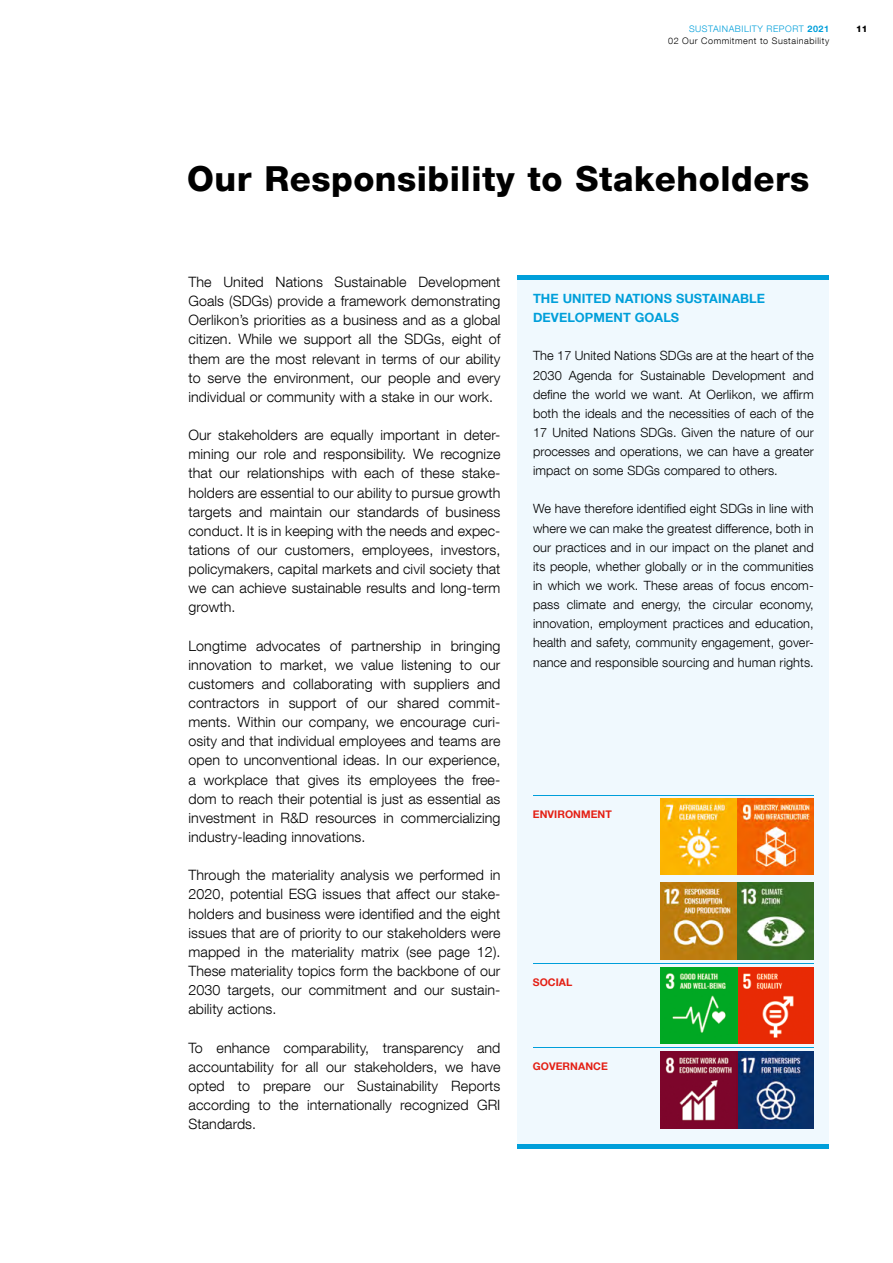
<style>
.page{position:relative;width:893px;height:1263px;background:#fff}
.page>*{position:absolute;margin:0;border:0;box-sizing:border-box;transform-origin:0 0}
._02_Titel-1{font:800 34.5px "Helvetica Neue LT Com";letter-spacing:.015em;color:#000}
._04_Kapitel_GRI_Body{font:300 14.25px/19.2px "Helvetica Neue LT Com";letter-spacing:.005em;color:#000;text-align:justify}
._02_19_body{font:300 12.75px/19.2px "Helvetica Neue LT Com";letter-spacing:.005em;color:#000;text-align:justify}
._02_19_title_blue{font:700 12.75px/19.2px "Helvetica Neue LT Com";letter-spacing:.005em;color:#009fda}
._02_14_subtitles_red{font:700 10.5px "Helvetica Neue LT Com";letter-spacing:.005em;color:#e42015}
.t1{font:300 9px "Helvetica Neue LT Com";letter-spacing:.06em;color:#000}
.t2{font:300 9px "Helvetica Neue LT Com";letter-spacing:.06em;color:#009fda}
.t3{font:800 9px "Helvetica Neue LT Com";color:#000}
.s1{font-weight:700}
</style>
<div class="page">
<div style="left:517px;top:277px;width:312px;height:867px;background:#f0f9fe"></div>
<img style="left:661px;top:798px;width:152px;height:77px">
<img style="left:661px;top:883px;width:152px;height:76px">
<img style="left:661px;top:1052px;width:152px;height:76px">
<img style="left:661px;top:967px;width:152px;height:77px">
<hr style="left:517px;top:276px;width:312px;height:4px;background:#009fda">
<div style="left:517px;top:1144px;width:312px;height:5px;background:#009fda"></div>
<hr style="left:533px;top:795px;width:280px;height:1px;background:#009fda">
<hr style="left:533px;top:963px;width:280px;height:1px;background:#009fda">
<hr style="left:533px;top:1047px;width:280px;height:1px;background:#009fda">
<p class="t2" style="left:689px;top:23px;width:142px">SUSTAINABILITY REPORT <span class="s1">2021</span></p>
<p class="t3" style="left:856px;top:23px;width:13px">11</p>
<p class="t1" style="left:668px;top:35px;width:163px">02 Our Commitment to Sustainability</p>
<p class="_02_Titel-1" style="left:187px;top:159px;width:624px">Our Responsibility to Stakeholders</p>
<p class="_04_Kapitel_GRI_Body" style="left:189px;top:272px;width:313px">The United Nations Sustainable Development Goals (SDGs) provide a framework demonstrating Oerlikon’s priorities as a business and as a global citizen. While we support all the SDGs, eight of them are the most relevant in terms of our ability to serve the environment, our people and every individual or community with a stake in our work.</p>
<p class="_04_Kapitel_GRI_Body" style="left:189px;top:425px;width:313px">Our stakeholders are equally important in deter&shy;mining our role and responsibility. We recognize that our relationships with each of these stake&shy;holders are essential to our ability to pursue growth targets and maintain our standards of business conduct. It is in keeping with the needs and expec&shy;tations of our customers, employees, investors, policymakers, capital markets and civil society that we can achieve sustainable results and long-term growth.</p>
<p class="_04_Kapitel_GRI_Body" style="left:189px;top:636px;width:313px">Longtime advocates of partnership in bringing innovation to market, we value listening to our customers and collaborating with suppliers and contractors in support of our shared commit&shy;ments. Within our company, we encourage curi&shy;osity and that individual employees and teams are open to unconventional ideas. In our experience, a workplace that gives its employees the free&shy;dom to reach their potential is just as essential as investment in R&amp;D resources in commercializing industry-leading innovations.</p>
<p class="_04_Kapitel_GRI_Body" style="left:189px;top:865px;width:313px">Through the materiality analysis we performed in 2020, potential ESG issues that affect our stake&shy;holders and business were identified and the eight issues that are of priority to our stakeholders were mapped in the materiality matrix (see page 12).<br>These materiality topics form the backbone of our 2030 targets, our commitment and our sustain&shy;ability actions.</p>
<p class="_04_Kapitel_GRI_Body" style="left:189px;top:1037px;width:313px">To enhance comparability, transparency and accountability for all our stakeholders, we have opted to prepare our Sustainability Reports according to the internationally recognized GRI Standards.</p>
<p class="_02_19_title_blue" style="left:533px;top:288px;width:233px">THE UNITED NATIONS SUSTAINABLE<br>DEVELOPMENT GOALS</p>
<p class="_02_19_body" style="left:533px;top:346px;width:282px">The 17 United Nations SDGs are at the heart of the 2030 Agenda for Sustainable Development and define the world we want. At Oerlikon, we affirm both the ideals and the necessities of each of the 17 United Nations SDGs. Given the nature of our processes and operations, we can have a greater impact on some SDGs compared to others.</p>
<p class="_02_19_body" style="left:533px;top:499px;width:282px">We have therefore identified eight SDGs in line with where we can make the greatest difference, both in our practices and in our impact on the planet and its people, whether globally or in the communities in which we work. These areas of focus encom&shy;pass climate and energy, the circular economy, innovation, employment practices and education, health and safety, community engagement, gover&shy;nance and responsible sourcing and human rights.</p>
<p class="_02_14_subtitles_red" style="left:533px;top:807px;width:80px">ENVIRONMENT</p>
<p class="_02_14_subtitles_red" style="left:533px;top:976px;width:41px">SOCIAL</p>
<p class="_02_14_subtitles_red" style="left:533px;top:1060px;width:76px">GOVERNANCE</p>
</div>
